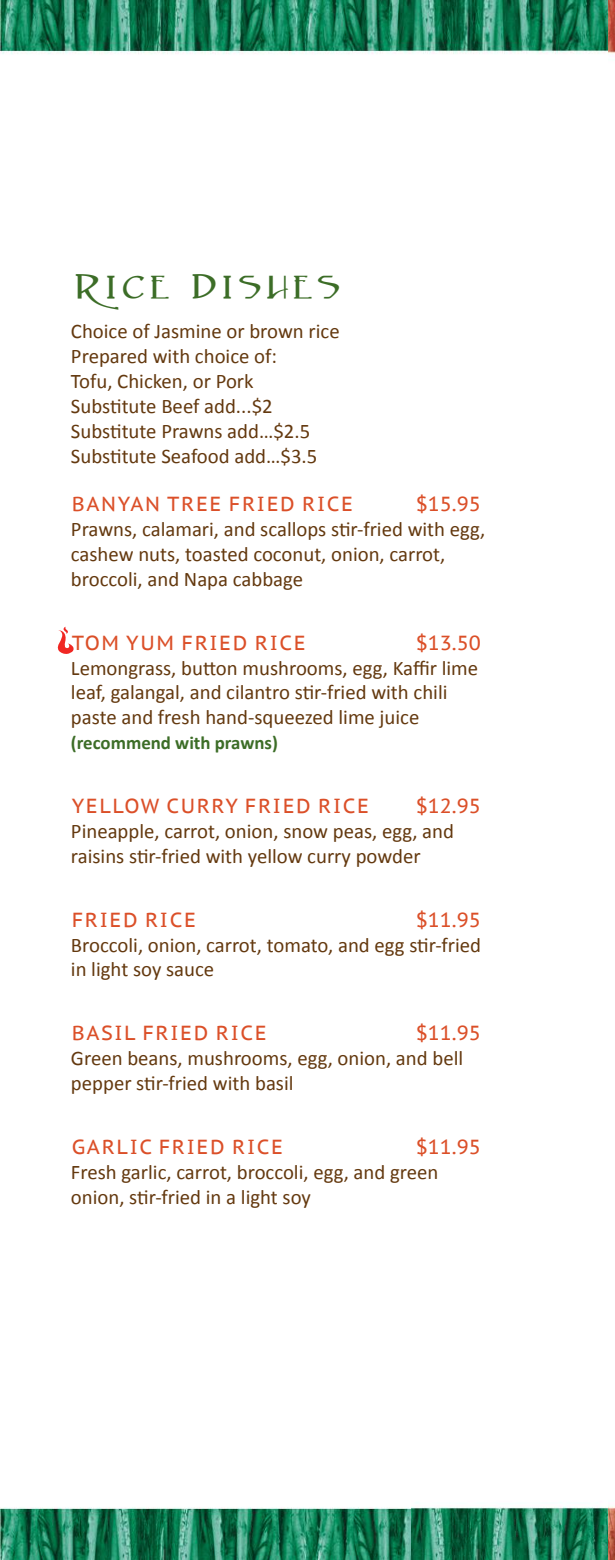
<style>
.page{position:relative;width:615px;height:1560px;background:#fff}
.page>*{position:absolute;margin:0;border:0;box-sizing:border-box;transform-origin:0 0}
.t1{font:35.52px "Caeldera";color:#3c6d27}
.t2{font:20.82px/24.8px "Calibri";color:#64390f}
.t3{font:20.3px "PT Sans Caption";letter-spacing:.08em;color:#db4f28}
.t4{font:700 18.9px "Calibri";color:#3c6d27}
</style>
<div class="page">
<img style="left:606px;top:0;width:8px;height:54px">
<img style="left:606px;top:1506px;width:8px;height:53px">
<svg style="left:57px;top:626px;width:17px;height:28px"></svg>
<img style="left:0;top:0;width:398px;height:54px">
<img style="left:398px;top:0;width:208px;height:54px">
<img style="left:410px;top:1507px;width:196px;height:52px">
<img style="left:0;top:1507px;width:410px;height:52px">
<h1 class="t1" style="left:71px;top:273px;width:273px">Rice Dishes</h1>
<p class="t2" style="left:71px;top:319px;width:270px">Choice of Jasmine or brown rice<br>Prepared with choice of:<br>Tofu, Chicken, or Pork<br>Substitute Beef add...$2<br>Substitute Prawns add…$2.5<br>Substitute Seafood add…$3.5</p>
<p class="t3" style="left:72px;top:491px;width:282px">BANYAN TREE FRIED RICE</p>
<p class="t3" style="left:415px;top:491px;width:67px">$15.95</p>
<p class="t2" style="left:71px;top:516px;width:415px">Prawns, calamari, and scallops stir-fried with egg, cashew nuts, toasted coconut, onion, carrot, broccoli, and Napa cabbage</p>
<p class="t3" style="left:72px;top:629px;width:235px">TOM YUM FRIED RICE</p>
<p class="t3" style="left:415px;top:629px;width:67px">$13.50</p>
<p class="t2" style="left:71px;top:655px;width:408px">Lemongrass, button mushrooms, egg, Kaffir lime leaf, galangal, and cilantro stir-fried with chili paste and fresh hand-squeezed lime juice</p>
<p class="t4" style="left:71px;top:731px;width:208px">(recommend with prawns)</p>
<p class="t3" style="left:72px;top:792px;width:298px">YELLOW CURRY FRIED RICE</p>
<p class="t3" style="left:415px;top:792px;width:67px">$12.95</p>
<p class="t2" style="left:71px;top:818px;width:384px">Pineapple, carrot, onion, snow peas, egg, and raisins stir-fried with yellow curry powder</p>
<p class="t3" style="left:72px;top:906px;width:125px">FRIED RICE</p>
<p class="t3" style="left:415px;top:906px;width:67px">$11.95</p>
<p class="t2" style="left:71px;top:932px;width:411px">Broccoli, onion, carrot, tomato, and egg stir-fried in light soy sauce</p>
<p class="t3" style="left:72px;top:1019px;width:196px">BASIL FRIED RICE</p>
<p class="t3" style="left:415px;top:1019px;width:67px">$11.95</p>
<p class="t2" style="left:71px;top:1045px;width:393px">Green beans, mushrooms, egg, onion, and bell pepper stir-fried with basil</p>
<p class="t3" style="left:72px;top:1133px;width:212px">GARLIC FRIED RICE</p>
<p class="t3" style="left:415px;top:1133px;width:67px">$11.95</p>
<p class="t2" style="left:71px;top:1159px;width:369px">Fresh garlic, carrot, broccoli, egg, and green onion, stir-fried in a light soy</p>
</div>
